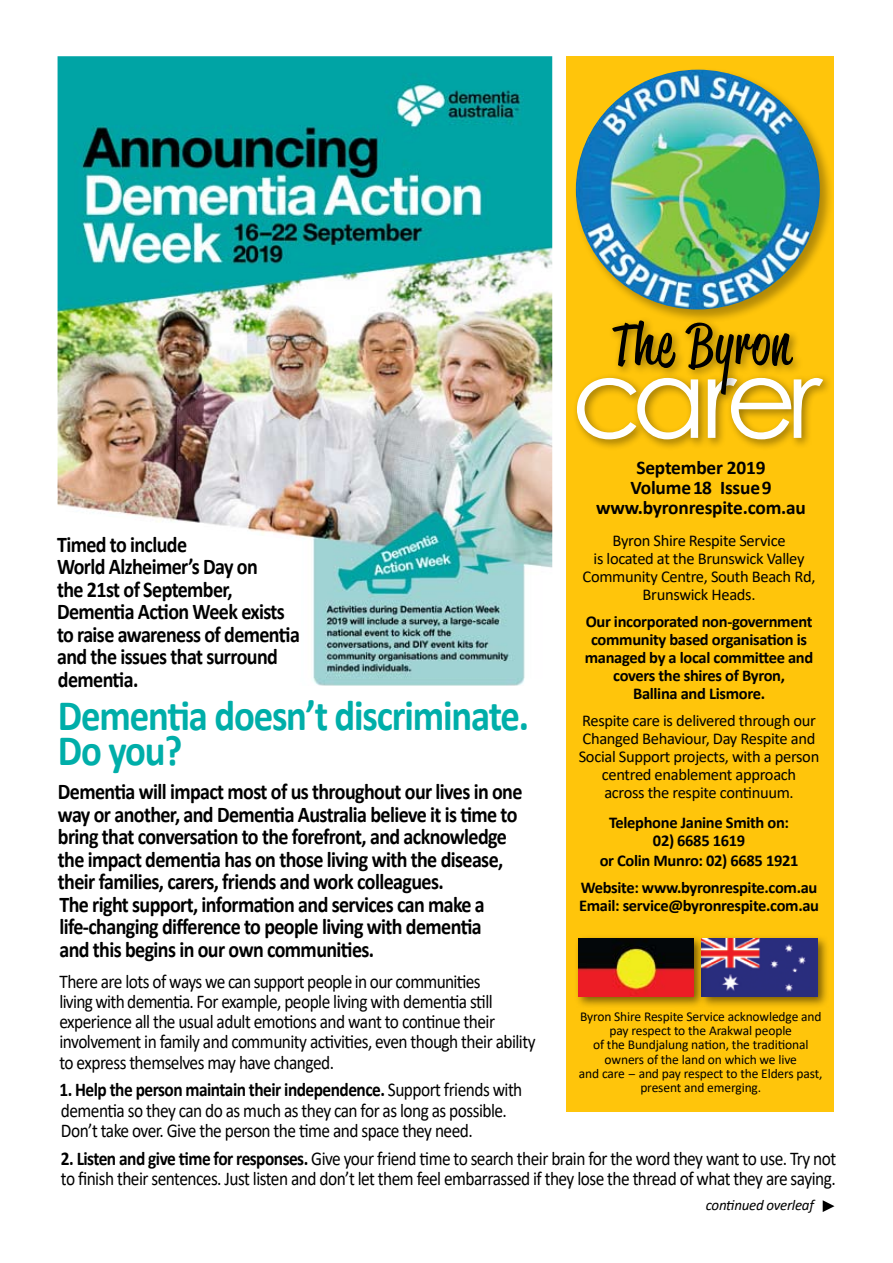
<style>
.page{position:relative;width:893px;height:1263px;background:#fff}
.page>*{position:absolute;margin:0;border:0;box-sizing:border-box;transform-origin:0 0}
.t1{font:700 43.5px/34.5px "Calibri";letter-spacing:-.03em;color:#00aea9;scale:.89 1}
.t2{font:700 22.5px/22.5px "Calibri";letter-spacing:-.03em;color:#000;scale:.89 1}
.t3{font:19.5px/20.2px "Calibri";letter-spacing:-.03em;color:#000;scale:.89 1}
.t4{font:700 19.35px/19.8px "Calibri";letter-spacing:-.01em;color:#000;text-align:center}
.t5{font:700 16.5px/18px "Calibri";letter-spacing:-.02em;color:#000;text-align:center}
.t6{font:16.5px/18px "Calibri";letter-spacing:-.02em;color:#000;text-align:center}
.t7{font:italic 15px "Calibri";letter-spacing:-.02em;color:#000}
.t8{font:13.5px/14.2px "Calibri";letter-spacing:-.01em;color:#000;text-align:center}
.s1{font-weight:700}
</style>
<div class="page">
<div style="left:566px;top:56px;width:267px;height:1056px;background:#ffc50b"></div>
<svg style="left:823px;top:1200px;width:11px;height:12px"></svg>
<div style="left:698px;top:934px;width:138px;height:81px;background:#000;opacity:.52"></div>
<img style="left:712px;top:938px;width:105px;height:58px">
<div style="left:574px;top:934px;width:138px;height:81px;background:#000;opacity:.52"></div>
<img style="left:578px;top:938px;width:115px;height:58px">
<div style="left:574px;top:67px;width:266px;height:263px;background:#000;opacity:.3"></div>
<img style="left:576px;top:70px;width:244px;height:239px">
<div style="left:572px;top:372px;width:269px;height:88px;background:#000;opacity:.4"></div>
<div style="left:607px;top:315px;width:203px;height:97px;background:#000;opacity:.4"></div>
<svg style="left:577px;top:320px;width:246px;height:119px"></svg>
<img style="left:58px;top:56px;width:494px;height:630px">
<p class="t4" style="left:596px;top:458px;width:211px">September 2019<br>Volume 18 Issue 9 www.byronrespite.com.au</p>
<p class="t6" style="left:583px;top:531px;width:234px">Byron Shire Respite Service<br>is located at the Brunswick Valley<br>Community Centre, South Beach Rd,<br>Brunswick Heads.</p>
<p class="t5" style="left:585px;top:613px;width:230px">Our incorporated non-government community based organisation is managed by a local committee and covers the shires of Byron,<br>Ballina and Lismore.</p>
<p class="t6" style="left:579px;top:711px;width:242px">Respite care is delivered through our Changed Behaviour, Day Respite and Social Support projects, with a person centred enablement approach<br>across the respite continuum.</p>
<p class="t5" style="left:609px;top:814px;width:181px">Telephone Janine Smith on:</p>
<p class="t5" style="left:600px;top:831px;width:200px;line-height:19.5px">02) 6685 1619<br>or Colin Munro: 02) 6685 1921</p>
<p class="t5" style="left:579px;top:878px;width:242px;text-align:left">Website: www.byronrespite.com.au<br>Email: service@byronrespite.com.au</p>
<p class="t2" style="left:57px;top:533px;width:274px">Timed to include<br>World Alzheimer’s Day on<br>the 21st of September,<br>Dementia Action Week exists to raise awareness of dementia and the issues that surround dementia.</p>
<h1 class="t1" style="left:58px;top:698px;width:531px">Dementia doesn’t discriminate.<br>Do you?</h1>
<p class="t2" style="left:58px;top:780px;width:523px">Dementia will impact most of us throughout our lives in one way or another, and Dementia Australia believe it is time to bring that conversation to the forefront, and acknowledge the impact dementia has on those living with the disease, their families, carers, friends and work colleagues.<br>The right support, information and services can make a life-changing difference to people living with dementia<br>and this begins in our own communities.</p>
<p class="t3" style="left:59px;top:971px;width:536px">There are lots of ways we can support people in our communities<br>living with dementia. For example, people living with dementia still experience all the usual adult emotions and want to continue their involvement in family and community activities, even though their ability to express themselves may have changed.</p>
<p class="t3" style="left:59px;top:1079px;width:522px"><span class="s1">1. Help the person maintain their independence.</span> Support friends with dementia so they can do as much as they can for as long as possible.<br>Don’t take over. Give the person the time and space they need.</p>
<p class="t3" style="left:61px;top:1147px;width:873px"><span class="s1">2. Listen and give time for responses.</span> Give your friend time to search their brain for the word they want to use. Try not to finish their sentences. Just listen and don’t let them feel embarrassed if they lose the thread of what they are saying.</p>
<p class="t7" style="left:706px;top:1194px;width:110px">continued overleaf</p>
<p class="t8" style="left:579px;top:1009px;width:245px">Byron Shire Respite Service acknowledge and pay respect to the Arakwal people<br>of the Bundjalung nation, the traditional owners of the land on which we live<br>and care - and pay respect to the Elders past, present and emerging.</p>
</div>
